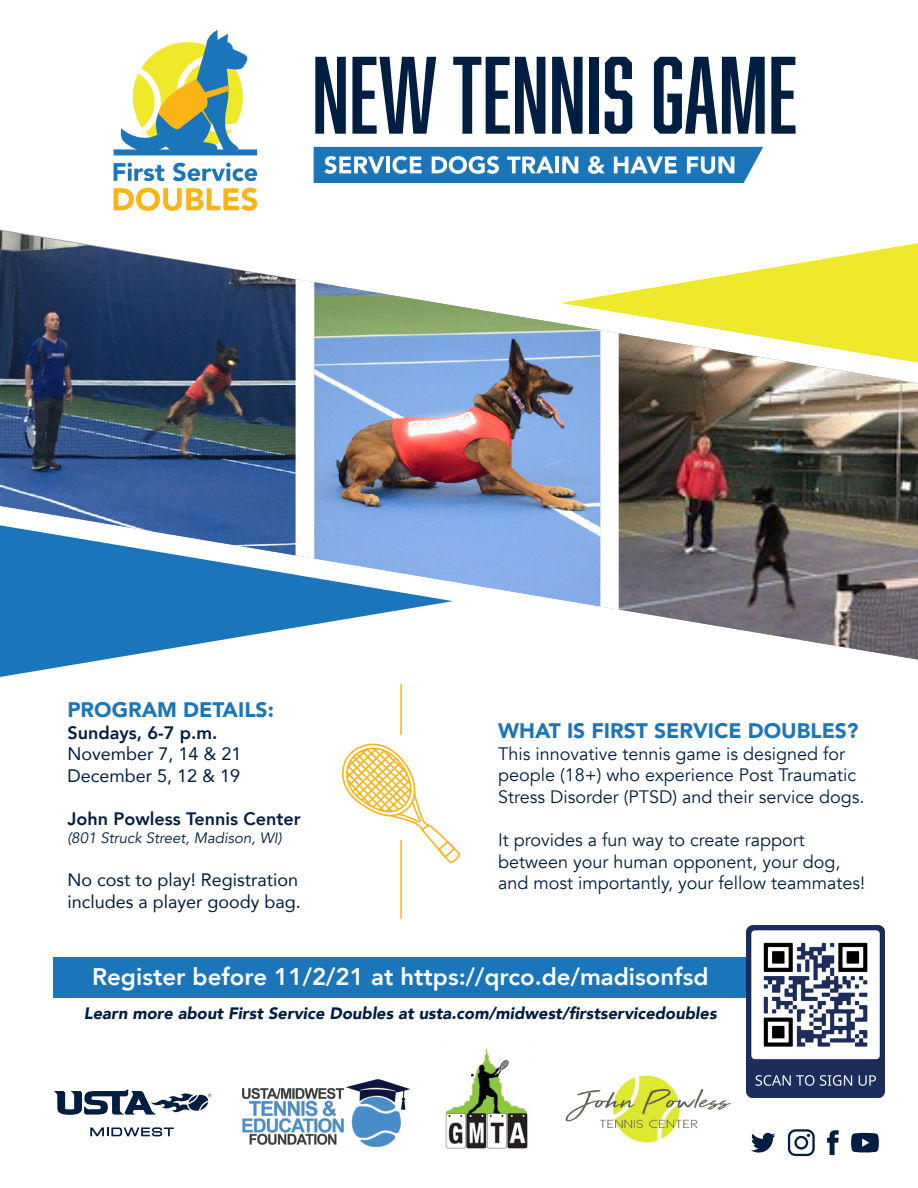
<style>
.page{position:relative;width:918px;height:1188px;background:#fff}
.page>*{position:absolute;margin:0;border:0;box-sizing:border-box;transform-origin:0 0}
.t1{font:800 24px "Avenir";color:#fff}
.t2{font:900 21px "Avenir";color:#1b75bb}
.t3{font:18px/21.6px "Avenir";color:#001e41}
.t4{font:18px/21.6px "Avenir";color:#001e41}
.t5{font:800 18px "Avenir";color:#001e41}
.t6{font:italic 900 16.5px "Avenir";color:#001e41}
.t7{font:italic 15px "Avenir";color:#001e41}
</style>
<div class="page">
<img style="left:445px;top:1048px;width:86px;height:101px">
<div style="left:54px;top:958px;width:830px;height:40px;background:#1b75bb"></div>
<svg style="left:0;top:230px;width:918px;height:430px"></svg>
<svg style="left:294px;top:279px;width:326px;height:331px"></svg>
<img style="left:619px;top:333px;width:299px;height:327px">
<img style="left:314px;top:282px;width:286px;height:324px">
<img style="left:353px;top:360px;width:177px;height:131px">
<img style="left:0;top:231px;width:296px;height:324px">
<svg style="left:114px;top:188px;width:143px;height:23px"></svg>
<svg style="left:114px;top:30px;width:143px;height:151px"></svg>
<div style="left:114px;top:149px;width:143px;height:6px;background:#1b75bb"></div>
<svg style="left:54px;top:1089px;width:157px;height:26px"></svg>
<svg style="left:90px;top:1127px;width:84px;height:9px"></svg>
<svg style="left:315px;top:57px;width:31px;height:77px"></svg>
<svg style="left:352px;top:57px;width:84px;height:77px"></svg>
<svg style="left:453px;top:57px;width:92px;height:77px"></svg>
<svg style="left:552px;top:57px;width:31px;height:77px"></svg>
<div style="left:589px;top:57px;width:10px;height:77px;background:#001e41"></div>
<svg style="left:605px;top:57px;width:27px;height:77px"></svg>
<svg style="left:654px;top:57px;width:111px;height:77px"></svg>
<svg style="left:771px;top:57px;width:25px;height:77px"></svg>
<svg style="left:314px;top:147px;width:449px;height:36px"></svg>
<svg style="left:788px;top:1129px;width:27px;height:27px"></svg>
<svg style="left:827px;top:1130px;width:12px;height:25px"></svg>
<svg style="left:751px;top:1133px;width:24px;height:20px"></svg>
<svg style="left:851px;top:1133px;width:28px;height:19px"></svg>
<hr style="left:400px;top:684px;width:2px;height:235px;background:#fbb315">
<div style="left:386px;top:735px;width:29px;height:105px;background:#fff"></div>
<svg style="left:342px;top:744px;width:118px;height:119px"></svg>
<img style="left:746px;top:926px;width:139px;height:172px">
<img style="left:242px;top:1079px;width:167px;height:67px">
<img style="left:565px;top:1075px;width:166px;height:68px">
<p class="t2" style="left:67px;top:692px;width:208px">PROGRAM DETAILS:</p>
<p class="t5" style="left:67px;top:718px;width:151px">Sundays, 6-7 p.m.</p>
<p class="t4" style="left:67px;top:743px;width:176px">November 7, 14 &amp; 21<br>December 5, 12 &amp; 19</p>
<p class="t5" style="left:67px;top:805px;width:235px">John Powless Tennis Center</p>
<p class="t7" style="left:67px;top:829px;width:216px">(801 Struck Street, Madison, WI)</p>
<p class="t4" style="left:67px;top:869px;width:235px">No cost to play! Registration includes a player goody bag.</p>
<p class="t2" style="left:498px;top:713px;width:362px">WHAT IS FIRST SERVICE DOUBLES?</p>
<p class="t3" style="left:498px;top:743px;width:368px">This innovative tennis game is designed for people (18+) who experience Post Traumatic<br>Stress Disorder (PTSD) and their service dogs.</p>
<p class="t3" style="left:498px;top:830px;width:368px">It provides a fun way to create rapport between your human opponent, your dog, and most importantly, your fellow teammates!</p>
<h1 class="t1" style="left:92px;top:958px;width:618px">Register before 11/2/21 at https://qrco.de/madisonfsd</h1>
<p class="t6" style="left:84px;top:1000px;width:634px">Learn more about First Service Doubles at usta.com/midwest/firstservicedoubles</p>
</div>
